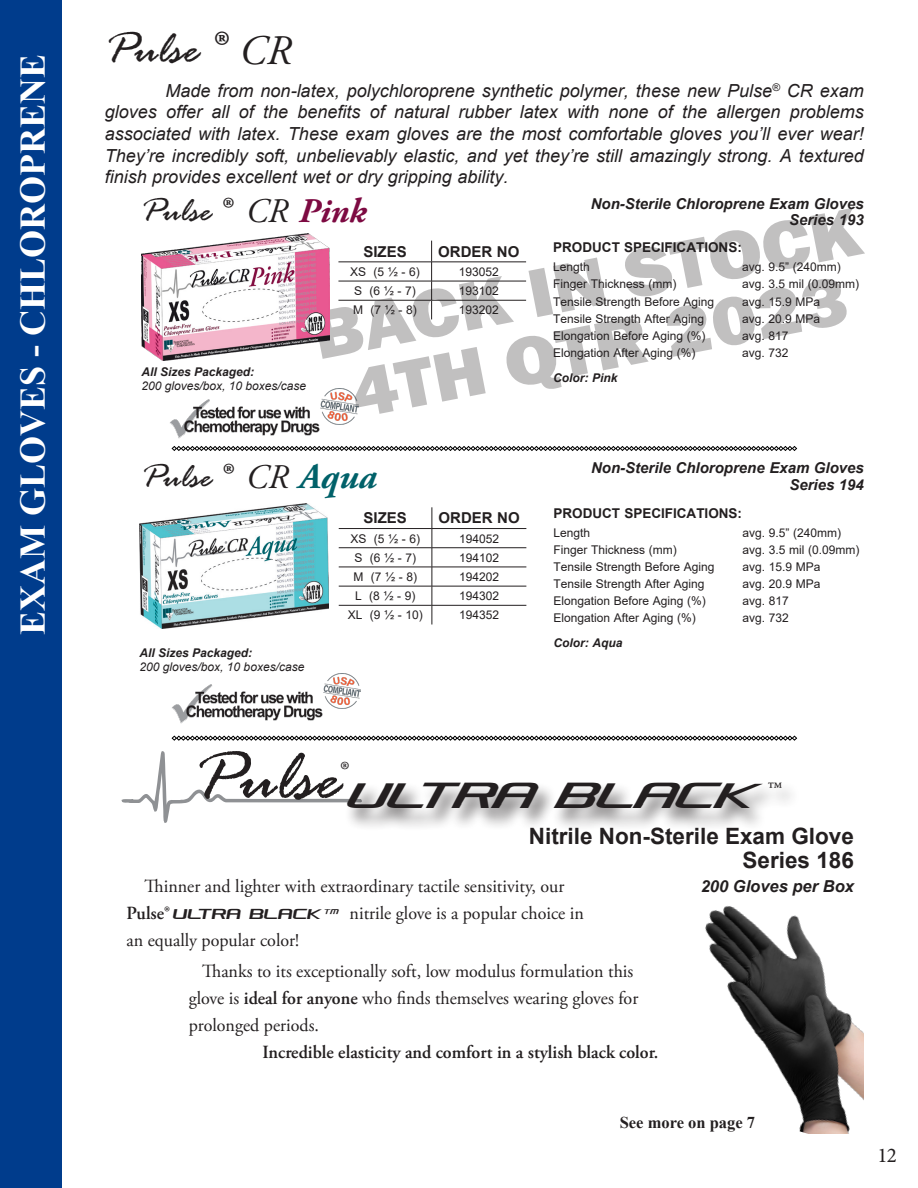
<style>
.page{position:relative;width:918px;height:1188px;background:#fff}
.page>*{position:absolute;margin:0;border:0;box-sizing:border-box;transform-origin:0 0}
.t1{font:italic 75px "Rage";color:#231f20}
.t2{font:800 70.8px/64.8px "Franklin Gothic";color:#231f20;text-align:center;scale:1.11 1}
.t3{font:italic 48px "Rage";color:#231f20}
.t4{font:italic 46.35px "Concielian Jet";letter-spacing:-.02em;color:#231f20}
.t5{font:italic 36px "Rage";color:#231f20}
.t6{font:700 36px "Times New Roman";color:#fff}
.t7{font:30px "Adobe Garamond Pro";color:#231f20}
.t8{font:700 22.5px "Arial";color:#231f20}
.t9{font:21px "Minion Pro";color:#231f20}
.t10{font:18.6px/27px "Adobe Garamond Pro";color:#231f20}
.t11{font:600 18.6px "Adobe Garamond Pro";color:#231f20}
.t12{font:italic 18px/21.6px "Arial";color:#231f20;text-align:justify}
.t13{font:italic 700 16.5px "Arial";color:#231f20}
.t14{font:700 16.5px "Times New Roman";color:#231f20}
.t15{font:italic 700 15px "Arial";color:#231f20}
.t16{font:700 15px "Arial";color:#231f20}
.t17{font:700 13.5px "Arial";color:#231f20}
.t18{font:12px "Arial";color:#231f20}
.t19{font:italic 700 12px "Arial";color:#231f20}
.t20{font:italic 12px "Arial";color:#231f20}
.s1{font-family:"Adobe Garamond Pro";font-weight:700}
.s2{font-family:"Adobe Garamond Pro";font-size:42px}
.s3{font-family:"Adobe Garamond Pro";font-size:34.5px}
.s4{font-family:"Adobe Garamond Pro";font-weight:700;font-size:34.5px;color:#7d0a42}
.s5{font-family:"Adobe Garamond Pro";font-weight:700;color:#006169}
.s6{font-weight:600}
.s7{font-family:"Concielian Jet";font-style:italic}
</style>
<div class="page">
<hr style="left:432px;top:528px;width:94px;height:1px;background:#231f20">
<hr style="left:432px;top:547px;width:94px;height:1px;background:#231f20">
<hr style="left:432px;top:567px;width:94px;height:1px;background:#231f20">
<hr style="left:432px;top:586px;width:94px;height:1px;background:#231f20">
<hr style="left:432px;top:605px;width:94px;height:1px;background:#231f20">
<hr style="left:339px;top:528px;width:93px;height:1px;background:#231f20">
<hr style="left:339px;top:547px;width:93px;height:1px;background:#231f20">
<hr style="left:339px;top:567px;width:93px;height:1px;background:#231f20">
<hr style="left:339px;top:586px;width:93px;height:1px;background:#231f20">
<hr style="left:339px;top:605px;width:93px;height:1px;background:#231f20">
<svg style="left:432px;top:507px;width:1px;height:118px"></svg>
<img style="left:140px;top:503px;width:188px;height:126px">
<svg style="left:172px;top:446px;width:625px;height:5px"></svg>
<hr style="left:432px;top:262px;width:94px;height:1px;background:#231f20">
<hr style="left:432px;top:281px;width:94px;height:1px;background:#231f20">
<hr style="left:432px;top:300px;width:94px;height:1px;background:#231f20">
<hr style="left:338px;top:262px;width:94px;height:1px;background:#231f20">
<hr style="left:338px;top:281px;width:94px;height:1px;background:#231f20">
<hr style="left:338px;top:300px;width:94px;height:1px;background:#231f20">
<svg style="left:431px;top:241px;width:1px;height:78px"></svg>
<img style="left:141px;top:234px;width:189px;height:126px">
<div style="left:0;top:0;width:62px;height:1188px;background:#003c8c"></div>
<svg style="left:121px;top:723px;width:676px;height:100px"></svg>
<div style="left:344px;top:782px;width:457px;height:49px;background:#231f20;opacity:.65"></div>
<img style="left:705px;top:906px;width:159px;height:228px">
<img style="left:170px;top:399px;width:151px;height:40px">
<img style="left:321px;top:389px;width:37px;height:35px">
<img style="left:172px;top:684px;width:151px;height:39px">
<img style="left:323px;top:673px;width:38px;height:36px">
<p class="t6" style="left:7px;top:635px;width:583px;rotate:-90deg">EXAM GLOVES - CHLOROPRENE</p>
<p class="t3" style="left:105px;top:23px;width:187px">Pulse <span class="s1">®</span> <span class="s2">CR</span></p>
<p class="t12" style="left:105px;top:80px;width:761px;text-indent:61px">Made from non-latex, polychloroprene synthetic polymer, these new Pulse<sup>®</sup> CR exam gloves offer all of the benefits of natural rubber latex with none of the allergen problems associated with latex. These exam gloves are the most comfortable gloves you’ll ever wear!<br>They’re incredibly soft, unbelievably elastic, and yet they’re still amazingly strong. A textured finish provides excellent wet or dry gripping ability.</p>
<p class="t5" style="left:141px;top:192px;width:227px">Pulse <span class="s1">®</span> <span class="s3">CR</span> <span class="s4">Pink</span></p>
<p class="t15" style="left:591px;top:193px;width:274px">Non-Sterile Chloroprene Exam Gloves</p>
<h2 class="t2" style="left:307px;top:304px;width:503px;rotate:-11deg">BACK IN STOCK<br>4TH QTR 2023</h2>
<p class="t15" style="left:789px;top:210px;width:76px">Series 193</p>
<p class="t17" style="left:553px;top:238px;width:190px">PRODUCT SPECIFICATIONS:</p>
<p class="t18" style="left:553px;top:259px;width:38px">Length</p>
<p class="t18" style="left:742px;top:259px;width:100px">avg. 9.5” (240mm)</p>
<p class="t18" style="left:553px;top:276px;width:125px">Finger Thickness (mm)</p>
<p class="t18" style="left:742px;top:276px;width:119px">avg. 3.5 mil (0.09mm)</p>
<p class="t18" style="left:553px;top:293px;width:163px">Tensile Strength Before Aging</p>
<p class="t18" style="left:742px;top:293px;width:80px">avg. 15.9 MPa</p>
<p class="t18" style="left:553px;top:310px;width:153px">Tensile Strength After Aging</p>
<p class="t18" style="left:742px;top:310px;width:80px">avg. 20.9 MPa</p>
<p class="t18" style="left:553px;top:327px;width:154px">Elongation Before Aging (%)</p>
<p class="t18" style="left:742px;top:327px;width:48px">avg. 817</p>
<p class="t18" style="left:553px;top:344px;width:144px">Elongation After Aging (%)</p>
<p class="t18" style="left:742px;top:344px;width:48px">avg. 732</p>
<p class="t19" style="left:553px;top:369px;width:66px">Color: Pink</p>
<p class="t16" style="left:363px;top:241px;width:45px">SIZES</p>
<p class="t16" style="left:438px;top:241px;width:83px">ORDER NO</p>
<p class="t18" style="left:350px;top:263px;width:71px">XS (5 ½ - 6)</p>
<p class="t18" style="left:459px;top:263px;width:42px">193052</p>
<p class="t18" style="left:354px;top:283px;width:63px">S (6 ½ - 7)</p>
<p class="t18" style="left:459px;top:283px;width:42px">193102</p>
<p class="t18" style="left:353px;top:302px;width:65px">M (7 ½ - 8)</p>
<p class="t18" style="left:459px;top:302px;width:42px">193202</p>
<p class="t19" style="left:141px;top:364px;width:114px">All Sizes Packaged:</p>
<p class="t20" style="left:141px;top:378px;width:166px">200 gloves/box, 10 boxes/case</p>
<p class="t5" style="left:141px;top:457px;width:237px">Pulse <span class="s1">®</span> <span class="s3">CR</span> <span class="s5">Aqua</span></p>
<p class="t15" style="left:591px;top:458px;width:274px">Non-Sterile Chloroprene Exam Gloves</p>
<p class="t15" style="left:789px;top:475px;width:76px">Series 194</p>
<p class="t19" style="left:140px;top:645px;width:114px">All Sizes Packaged:</p>
<p class="t20" style="left:140px;top:659px;width:166px">200 gloves/box, 10 boxes/case</p>
<p class="t16" style="left:364px;top:507px;width:45px">SIZES</p>
<p class="t16" style="left:439px;top:507px;width:83px">ORDER NO</p>
<p class="t18" style="left:350px;top:530px;width:71px">XS (5 ½ - 6)</p>
<p class="t18" style="left:459px;top:530px;width:42px">194052</p>
<p class="t18" style="left:354px;top:549px;width:63px">S (6 ½ - 7)</p>
<p class="t18" style="left:459px;top:549px;width:42px">194102</p>
<p class="t18" style="left:353px;top:568px;width:65px">M (7 ½ - 8)</p>
<p class="t18" style="left:459px;top:568px;width:42px">194202</p>
<p class="t18" style="left:355px;top:588px;width:62px">L (8 ½ - 9)</p>
<p class="t18" style="left:459px;top:588px;width:42px">194302</p>
<p class="t18" style="left:348px;top:607px;width:77px">XL (9 ½ - 10)</p>
<p class="t18" style="left:459px;top:607px;width:42px">194352</p>
<p class="t17" style="left:553px;top:504px;width:190px">PRODUCT SPECIFICATIONS:</p>
<p class="t18" style="left:553px;top:524px;width:38px">Length</p>
<p class="t18" style="left:742px;top:524px;width:100px">avg. 9.5” (240mm)</p>
<p class="t18" style="left:553px;top:542px;width:125px">Finger Thickness (mm)</p>
<p class="t18" style="left:742px;top:542px;width:119px">avg. 3.5 mil (0.09mm)</p>
<p class="t18" style="left:553px;top:559px;width:163px">Tensile Strength Before Aging</p>
<p class="t18" style="left:742px;top:559px;width:80px">avg. 15.9 MPa</p>
<p class="t18" style="left:553px;top:576px;width:153px">Tensile Strength After Aging</p>
<p class="t18" style="left:742px;top:576px;width:80px">avg. 20.9 MPa</p>
<p class="t18" style="left:553px;top:593px;width:154px">Elongation Before Aging (%)</p>
<p class="t18" style="left:742px;top:593px;width:48px">avg. 817</p>
<p class="t18" style="left:553px;top:610px;width:144px">Elongation After Aging (%)</p>
<p class="t18" style="left:742px;top:610px;width:48px">avg. 732</p>
<p class="t19" style="left:553px;top:635px;width:70px">Color: Aqua</p>
<p class="t1" style="left:193px;top:738px;width:149px">Pulse</p>
<p class="t7" style="left:340px;top:754px;width:11px">®</p>
<p class="t4" style="left:349px;top:769px;width:434px">ULTRA BLACK <sup>™</sup></p>
<p class="t8" style="left:529px;top:820px;width:327px">Nitrile Non-Sterile Exam Glove</p>
<p class="t8" style="left:743px;top:844px;width:113px">Series 186</p>
<p class="t13" style="left:701px;top:875px;width:155px">200 Gloves per Box</p>
<p class="t10" style="left:127px;top:874px;width:459px;text-indent:18px">Thinner and lighter with extraordinary tactile sensitivity, our<br><span class="s6">Pulse®</span> <span class="s7">ULTRA BLACK™</span> nitrile glove is a popular choice in an equally popular color!</p>
<p class="t10" style="left:189px;top:959px;width:451px;text-indent:14px">Thanks to its exceptionally soft, low modulus formulation this glove is <span class="s6">ideal for anyone</span> who finds themselves wearing gloves for prolonged periods.</p>
<p class="t11" style="left:262px;top:1042px;width:398px">Incredible elasticity and comfort in a stylish black color.</p>
<p class="t14" style="left:620px;top:1111px;width:137px">See more on page 7</p>
<h3 class="t9" style="left:878px;top:1141px;width:21px">12</h3>
</div>
